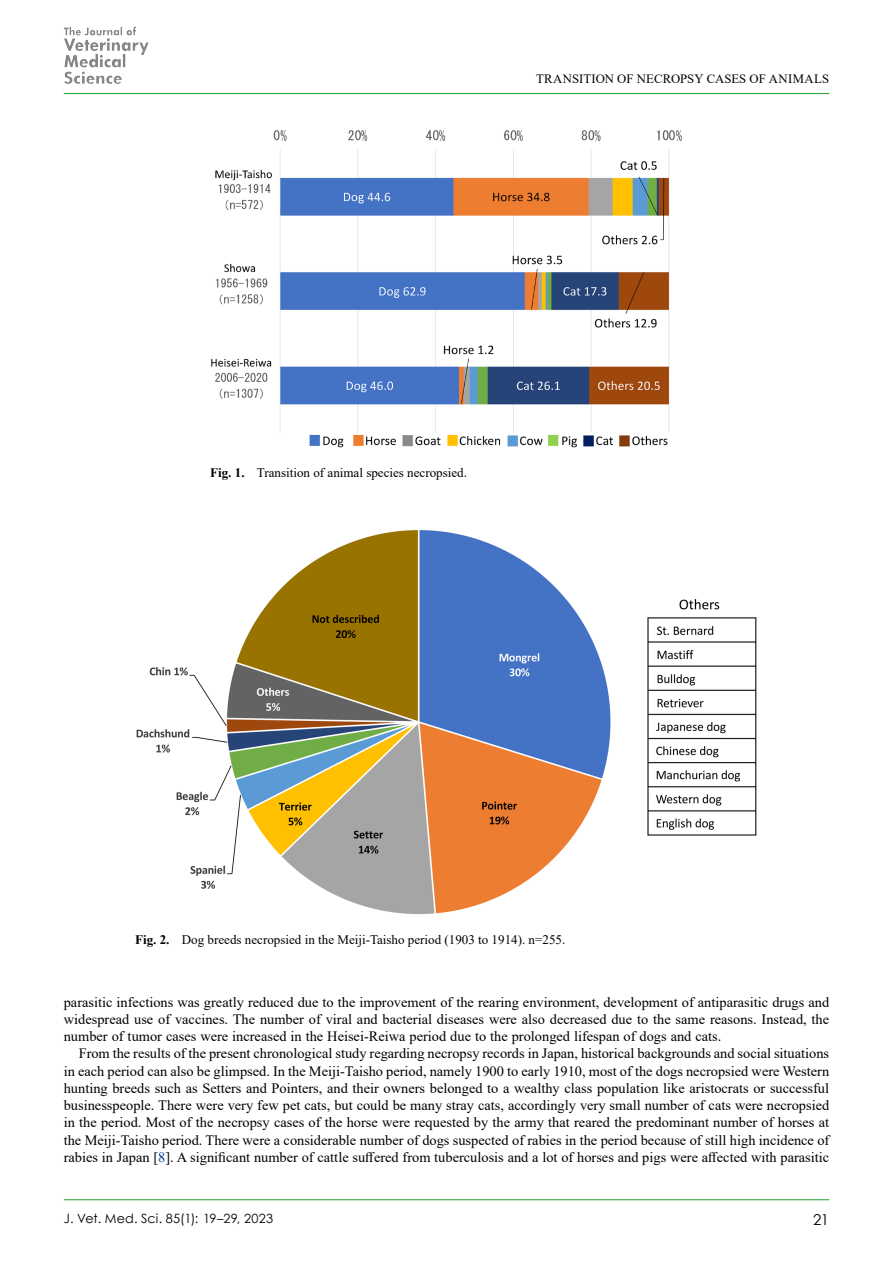
<style>
.page{position:relative;width:893px;height:1263px;background:#fff}
.page>*{position:absolute;margin:0;border:0;box-sizing:border-box;transform-origin:0 0}
.t1{font:15px "Century Gothic";color:#000}
.t2{font:14.25px/17.2px "Times New Roman";color:#000;text-align:justify}
.t3{font:13.05px "Times New Roman";color:#000}
.t4{font:12.75px "Times New Roman";letter-spacing:.005em;color:#000}
.t5{font:12.75px "Century Gothic";letter-spacing:.015em;color:#000}
.s1{font-weight:700}
.s2{color:#003f98}
</style>
<div class="page">
<img style="left:64px;top:27px;width:74px;height:24px">
<hr style="left:64px;top:93px;width:765px;height:1px;background:#2aa738">
<hr style="left:64px;top:1199px;width:765px;height:1px;background:#2aa738">
<img style="left:211px;top:130px;width:471px;height:318px">
<img style="left:136px;top:530px;width:621px;height:384px">
<p class="t4" style="left:536px;top:70px;width:295px">TRANSITION OF NECROPSY CASES OF ANIMALS</p>
<p class="t3" style="left:210px;top:463px;width:258px"><span class="s1">Fig. 1.</span> Transition of animal species necropsied.</p>
<p class="t3" style="left:135px;top:930px;width:432px"><span class="s1">Fig. 2.</span> Dog breeds necropsied in the Meiji-Taisho period (1903 to 1914). n=255.</p>
<p class="t2" style="left:64px;top:993px;width:767px">parasitic infections was greatly reduced due to the improvement of the rearing environment, development of antiparasitic drugs and widespread use of vaccines. The number of viral and bacterial diseases were also decreased due to the same reasons. Instead, the number of tumor cases were increased in the Heisei-Reiwa period due to the prolonged lifespan of dogs and cats.</p>
<p class="t2" style="left:64px;top:1044px;width:767px;text-indent:15px">From the results of the present chronological study regarding necropsy records in Japan, historical backgrounds and social situations in each period can also be glimpsed. In the Meiji-Taisho period, namely 1900 to early 1910, most of the dogs necropsied were Western hunting breeds such as Setters and Pointers, and their owners belonged to a wealthy class population like aristocrats or successful businesspeople. There were very few pet cats, but could be many stray cats, accordingly very small number of cats were necropsied in the period. Most of the necropsy cases of the horse were requested by the army that reared the predominant number of horses at the Meiji-Taisho period. There were a considerable number of dogs suspected of rabies in the period because of still high incidence of rabies in Japan [<span class="s2">8</span>]. A significant number of cattle suffered from tuberculosis and a lot of horses and pigs were affected with parasitic</p>
<p class="t5" style="left:64px;top:1209px;width:211px">J. Vet. Med. Sci. 85(1): 19–29, 2023</p>
<p class="t1" style="left:813px;top:1209px;width:17px">21</p>
</div>
